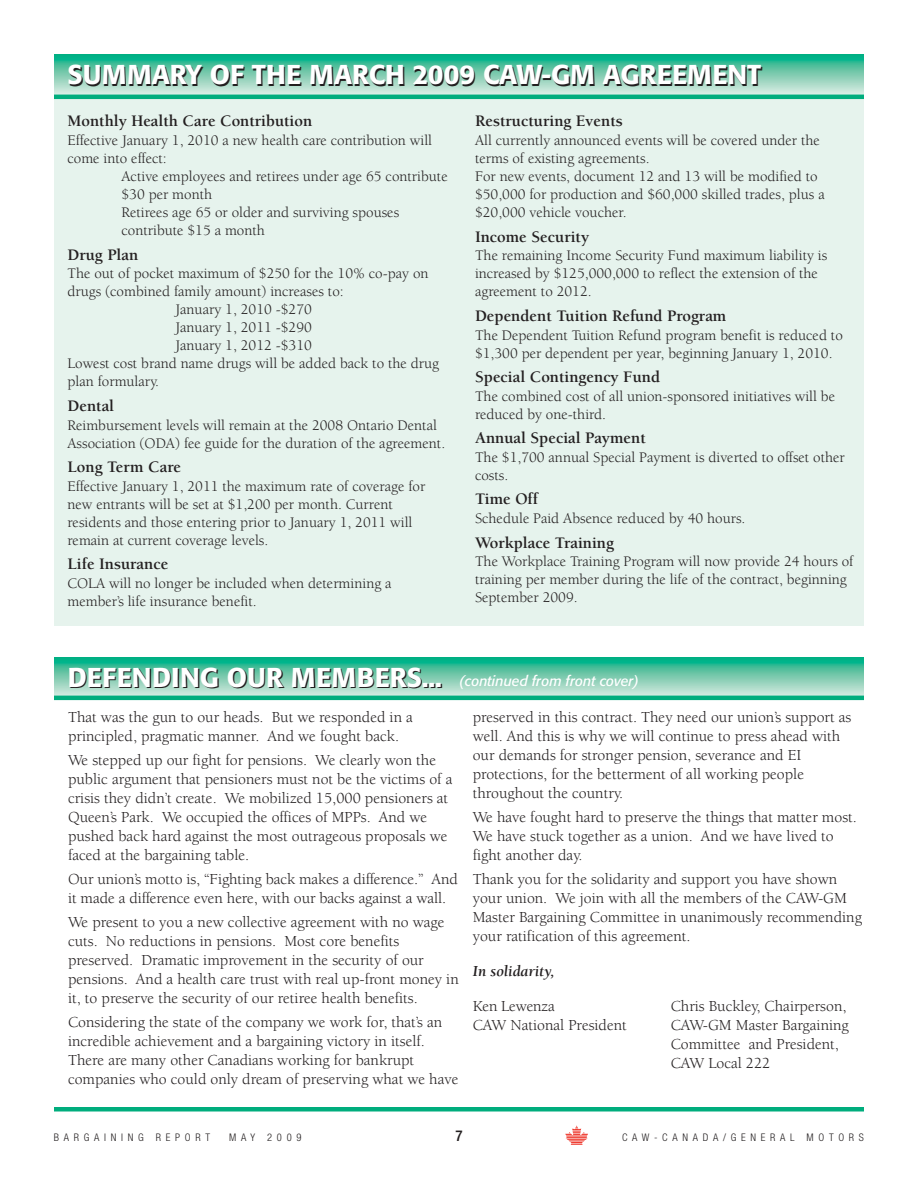
<style>
.page{position:relative;width:918px;height:1188px;background:#fff}
.page>*{position:absolute;margin:0;border:0;box-sizing:border-box;transform-origin:0 0}
.t1{font:500 27px "Formata";color:#231f20}
.t2{font:700 16.5px "Berkeley";color:#231f20}
.t3{font:15.75px/18.9px "Berkeley";color:#231f20}
.t4{font:italic 700 15.75px "Berkeley";color:#231f20}
.t5{font:15px/18px "Berkeley";color:#231f20}
.t6{font:500 condensed 15px "Helvetica Neue";color:#231f20}
.t7{font:italic 14.25px "Formata";color:#fff}
.t8{font:300 condensed 10.5px "Helvetica Neue";letter-spacing:.45em;color:#231f20}
.s1{font-weight:500;font-style:normal;font-size:27px;color:#231f20}
</style>
<div class="page">
<div style="left:54px;top:96px;width:810px;height:530px;background:#e6f3ed"></div>
<svg style="left:54px;top:54px;width:810px;height:41px;background:#72cbb0"></svg>
<hr style="left:54px;top:95px;width:810px;height:4px;background:#00ad7d">
<div style="left:54px;top:1107px;width:810px;height:5px;background:#00ad7d"></div>
<svg style="left:54px;top:657px;width:810px;height:39px;background:#6dcaad"></svg>
<hr style="left:54px;top:696px;width:810px;height:4px;background:#00ad7d">
<svg style="left:565px;top:1125px;width:23px;height:20px"></svg>
<h1 class="t1" style="left:69px;top:64px;width:695px">SUMMARY OF THE MARCH 2009 CAW-GM AGREEMENT</h1>
<p class="t2" style="left:67px;top:115px;width:246px">Monthly Health Care Contribution</p>
<p class="t5" style="left:67px;top:133px;width:366px">Effective January 1, 2010 a new health care contribution will come into effect:</p>
<p class="t5" style="left:121px;top:169px;width:328px">Active employees and retirees under age 65 contribute $30 per month<br>Retirees age 65 or older and surviving spouses contribute $15 a month</p>
<p class="t2" style="left:67px;top:248px;width:72px">Drug Plan</p>
<p class="t5" style="left:67px;top:266px;width:363px">The out of pocket maximum of $250 for the 10% co-pay on</p>
<p class="t5" style="left:67px;top:284px;width:278px">drugs (combined family amount) increases to:</p>
<p class="t5" style="left:175px;top:302px;width:138px">January 1, 2010 -$270</p>
<p class="t5" style="left:175px;top:320px;width:138px">January 1, 2011 -$290</p>
<p class="t5" style="left:175px;top:338px;width:138px">January 1, 2012 -$310</p>
<p class="t5" style="left:67px;top:356px;width:373px">Lowest cost brand name drugs will be added back to the drug</p>
<p class="t5" style="left:67px;top:374px;width:93px">plan formulary.</p>
<p class="t2" style="left:67px;top:399px;width:48px">Dental</p>
<p class="t5" style="left:67px;top:417px;width:379px">Reimbursement levels will remain at the 2008 Ontario Dental<br>Association (ODA) fee guide for the duration of the agreement.</p>
<p class="t2" style="left:67px;top:460px;width:115px">Long Term Care</p>
<p class="t5" style="left:67px;top:478px;width:359px">Effective January 1, 2011 the maximum rate of coverage for new entrants will be set at $1,200 per month. Current residents and those entering prior to January 1, 2011 will remain at current coverage levels.</p>
<p class="t2" style="left:67px;top:558px;width:102px">Life Insurance</p>
<p class="t5" style="left:67px;top:576px;width:326px">COLA will no longer be included when determining a member’s life insurance benefit.</p>
<p class="t2" style="left:475px;top:115px;width:149px">Restructuring Events</p>
<p class="t5" style="left:475px;top:133px;width:351px">All currently announced events will be covered under the terms of existing agreements.<br>For new events, document 12 and 13 will be modified to $50,000 for production and $60,000 skilled trades, plus a $20,000 vehicle voucher.</p>
<p class="t2" style="left:475px;top:230px;width:116px">Income Security</p>
<p class="t5" style="left:475px;top:248px;width:354px">The remaining Income Security Fund maximum liability is increased by $125,000,000 to reflect the extension of the agreement to 2012.</p>
<p class="t2" style="left:475px;top:309px;width:253px">Dependent Tuition Refund Program</p>
<p class="t5" style="left:475px;top:327px;width:369px">The Dependent Tuition Refund program benefit is reduced to $1,300 per dependent per year, beginning January 1, 2010.</p>
<p class="t2" style="left:475px;top:370px;width:187px">Special Contingency Fund</p>
<p class="t5" style="left:475px;top:388px;width:362px">The combined cost of all union-sponsored initiatives will be reduced by one-third.</p>
<p class="t2" style="left:475px;top:432px;width:172px">Annual Special Payment</p>
<p class="t5" style="left:475px;top:450px;width:371px">The $1,700 annual Special Payment is diverted to offset other costs.</p>
<p class="t2" style="left:475px;top:493px;width:64px">Time Off</p>
<p class="t5" style="left:475px;top:511px;width:272px">Schedule Paid Absence reduced by 40 hours.</p>
<p class="t2" style="left:475px;top:536px;width:141px">Workplace Training</p>
<p class="t5" style="left:475px;top:554px;width:380px">The Workplace Training Program will now provide 24 hours of training per member during the life of the contract, beginning<br>September 2009.</p>
<p class="t7" style="left:69px;top:675px;width:571px"><span class="s1">DEFENDING OUR MEMBERS...</span> (continued from front cover)</p>
<p class="t3" style="left:68px;top:709px;width:346px">That was the gun to our heads. But we responded in a principled, pragmatic manner. And we fought back.</p>
<p class="t3" style="left:68px;top:752px;width:386px">We stepped up our fight for pensions. We clearly won the public argument that pensioners must not be the victims of a crisis they didn’t create. We mobilized 15,000 pensioners at Queen’s Park. We occupied the offices of MPPs. And we pushed back hard against the most outrageous proposals we faced at the bargaining table.</p>
<p class="t3" style="left:68px;top:871px;width:391px">Our union’s motto is, “Fighting back makes a difference.” And it made a difference even here, with our backs against a wall.</p>
<p class="t3" style="left:68px;top:914px;width:392px">We present to you a new collective agreement with no wage cuts. No reductions in pensions. Most core benefits preserved. Dramatic improvement in the security of our pensions. And a health care trust with real up-front money in it, to preserve the security of our retiree health benefits.</p>
<p class="t3" style="left:68px;top:1014px;width:392px">Considering the state of the company we work for, that’s an incredible achievement and a bargaining victory in itself.<br>There are many other Canadians working for bankrupt companies who could only dream of preserving what we have</p>
<p class="t3" style="left:473px;top:709px;width:380px">preserved in this contract. They need our union’s support as well. And this is why we will continue to press ahead with our demands for stronger pension, severance and EI protections, for the betterment of all working people throughout the country.</p>
<p class="t3" style="left:473px;top:809px;width:386px">We have fought hard to preserve the things that matter most.<br>We have stuck together as a union. And we have lived to fight another day.</p>
<p class="t3" style="left:473px;top:871px;width:391px">Thank you for the solidarity and support you have shown your union. We join with all the members of the CAW-GM Master Bargaining Committee in unanimously recommending your ratification of this agreement.</p>
<p class="t4" style="left:473px;top:965px;width:83px">In solidarity,</p>
<p class="t3" style="left:473px;top:998px;width:84px">Ken Lewenza</p>
<p class="t3" style="left:671px;top:998px;width:177px">Chris Buckley, Chairperson,</p>
<p class="t3" style="left:473px;top:1017px;width:156px">CAW National President</p>
<p class="t3" style="left:671px;top:1017px;width:180px">CAW-GM Master Bargaining<br>Committee and President,<br>CAW Local 222</p>
<p class="t8" style="left:54px;top:1134px;width:158px">BARGAINING REPORT</p>
<p class="t8" style="left:229px;top:1134px;width:74px">MAY 2009</p>
<p class="t6" style="left:455px;top:1131px;width:9px">7</p>
<p class="t8" style="left:622px;top:1134px;width:243px">CAW-CANADA/GENERAL MOTORS</p>
</div>
